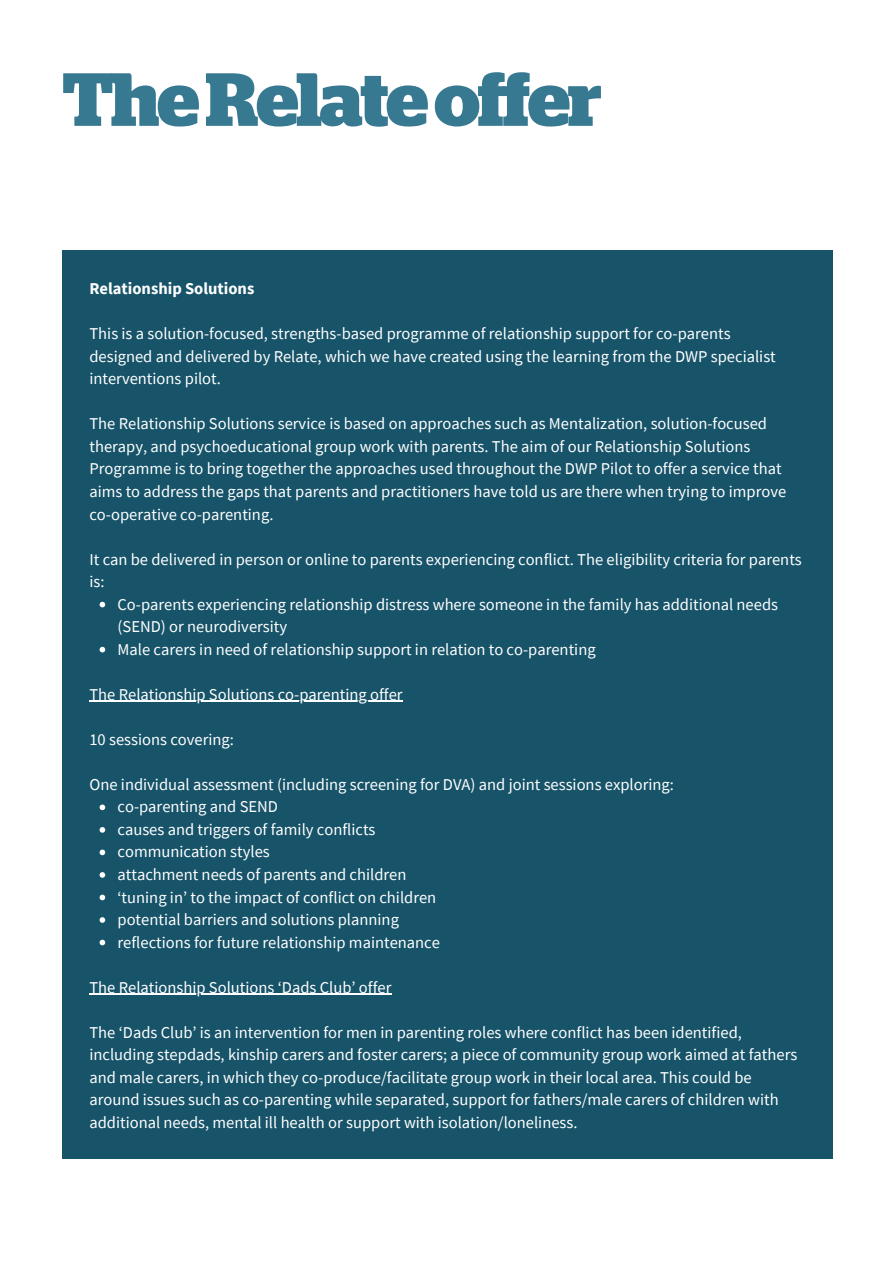
<style>
.page{position:relative;width:894px;height:1264px;background:#fff}
.page>*{position:absolute;margin:0;border:0;box-sizing:border-box;transform-origin:0 0}
.t1{font:700 75px "Stag";letter-spacing:-.03em;color:#377991}
.t2{font:16.5px/22.5px "Source Sans Pro";color:#fff}
.t3{font:700 16.5px "Source Sans Pro";color:#fff}
</style>
<div class="page">
<div style="left:62px;top:250px;width:770px;height:318px;background:#175369"></div>
<div style="left:62px;top:564px;width:770px;height:595px;background:#175369"></div>
<svg style="left:99px;top:601px;width:6px;height:6px"></svg>
<svg style="left:99px;top:647px;width:6px;height:5px"></svg>
<svg style="left:99px;top:804px;width:6px;height:6px"></svg>
<svg style="left:99px;top:827px;width:6px;height:5px"></svg>
<svg style="left:99px;top:849px;width:6px;height:6px"></svg>
<svg style="left:99px;top:872px;width:6px;height:5px"></svg>
<svg style="left:99px;top:894px;width:6px;height:6px"></svg>
<svg style="left:99px;top:917px;width:6px;height:5px"></svg>
<svg style="left:99px;top:939px;width:6px;height:6px"></svg>
<hr style="left:89px;top:701px;width:313px;height:1px;background:#fff">
<hr style="left:89px;top:993px;width:302px;height:1px;background:#fff">
<p class="t1" style="left:62px;top:66px;width:541px">TheRelateoffer</p>
<p class="t3" style="left:89px;top:278px;width:166px">Relationship Solutions</p>
<p class="t2" style="left:89px;top:322px;width:642px">This is a solution-focused, strengths-based programme of relationship support for co-parents</p>
<p class="t2" style="left:89px;top:345px;width:687px">designed and delivered by Relate, which we have created using the learning from the DWP specialist interventions pilot.</p>
<p class="t2" style="left:89px;top:412px;width:698px">The Relationship Solutions service is based on approaches such as Mentalization, solution-focused therapy, and psychoeducational group work with parents. The aim of our Relationship Solutions Programme is to bring together the approaches used throughout the DWP Pilot to offer a service that aims to address the gaps that parents and practitioners have told us are there when trying to improve co-operative co-parenting.</p>
<p class="t2" style="left:89px;top:547px;width:713px">It can be delivered in person or online to parents experiencing conflict. The eligibility criteria for parents is:</p>
<p class="t2" style="left:117px;top:592px;width:662px">Co-parents experiencing relationship distress where someone in the family has additional needs (SEND) or neurodiversity</p>
<p class="t2" style="left:117px;top:637px;width:479px">Male carers in need of relationship support in relation to co-parenting</p>
<p class="t2" style="left:89px;top:682px;width:314px">The Relationship Solutions co-parenting offer</p>
<p class="t2" style="left:89px;top:727px;width:146px">10 sessions covering:</p>
<p class="t2" style="left:89px;top:772px;width:586px">One individual assessment (including screening for DVA) and joint sessions exploring:</p>
<p class="t2" style="left:117px;top:795px;width:162px">co-parenting and SEND</p>
<p class="t2" style="left:117px;top:817px;width:259px">causes and triggers of family conflicts</p>
<p class="t2" style="left:117px;top:840px;width:154px">communication styles</p>
<p class="t2" style="left:117px;top:862px;width:290px">attachment needs of parents and children</p>
<p class="t2" style="left:117px;top:885px;width:320px">‘tuning in’ to the impact of conflict on children</p>
<p class="t2" style="left:117px;top:908px;width:283px">potential barriers and solutions planning</p>
<p class="t2" style="left:117px;top:930px;width:324px">reflections for future relationship maintenance</p>
<p class="t2" style="left:89px;top:975px;width:303px">The Relationship Solutions ‘Dads Club’ offer</p>
<p class="t2" style="left:89px;top:1020px;width:709px">The ‘Dads Club’ is an intervention for men in parenting roles where conflict has been identified, including stepdads, kinship carers and foster carers; a piece of community group work aimed at fathers and male carers, in which they co-produce/facilitate group work in their local area. This could be around issues such as co-parenting while separated, support for fathers/male carers of children with additional needs, mental ill health or support with isolation/loneliness.</p>
</div>
